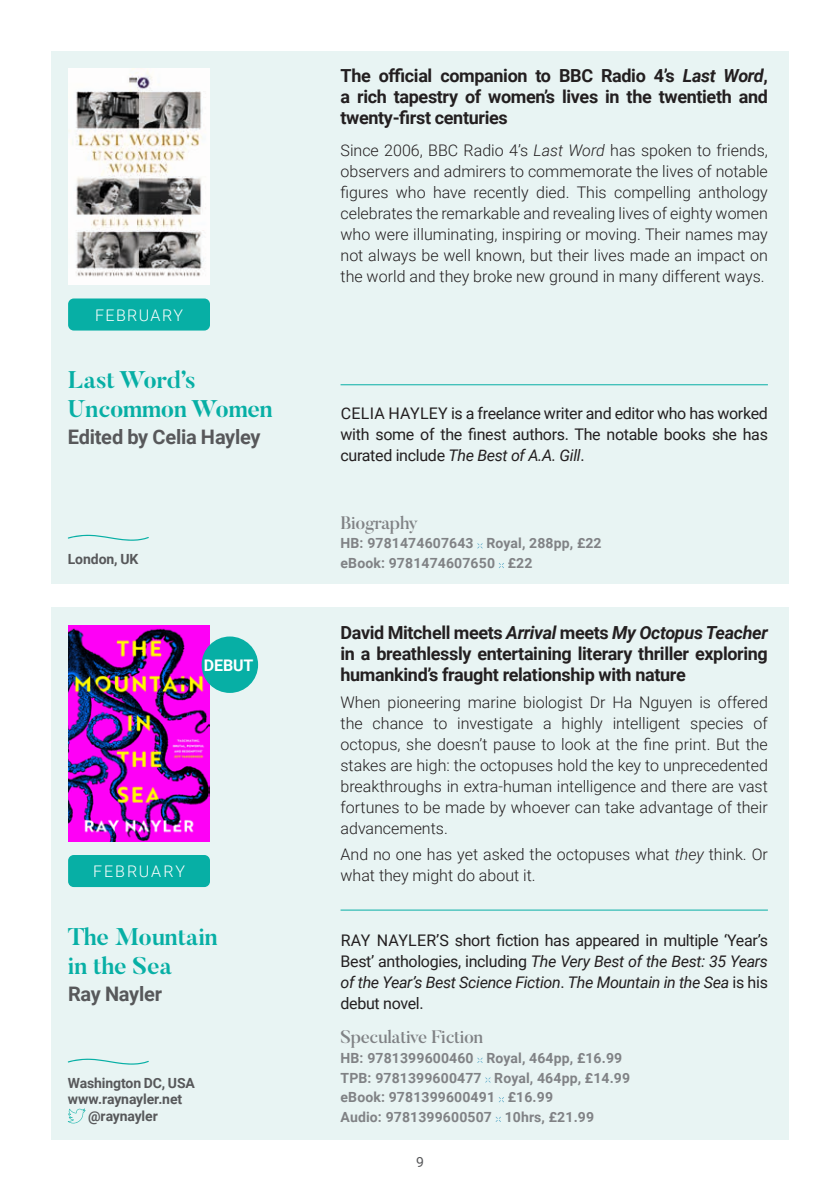
<style>
.page{position:relative;width:840px;height:1191px;background:#fff}
.page>*{position:absolute;margin:0;border:0;box-sizing:border-box;transform-origin:0 0}
.t1{font:700 24px "Butler";letter-spacing:-.01em;color:#07afa5}
.t2{font:700 20px "Roboto";letter-spacing:-.015em;color:#57585a}
.t3{font:700 18px/21px "Roboto";letter-spacing:-.02em;color:#231f20;text-align:justify}
.t4{font:500 18px "Butler";letter-spacing:-.02em;color:#808285}
.t5{font:300 16px/21px "Roboto";color:#231f20;text-align:justify}
.t6{font:16px/21px "Roboto";letter-spacing:-.02em;color:#231f20;text-align:justify}
.t7{font:300 16px "Roboto";letter-spacing:.105em;color:#fff}
.t8{font:300 16px "Roboto";letter-spacing:.125em;color:#fff}
.t9{font:700 16px "Roboto";letter-spacing:-.01em;color:#fff}
.t10{font:700 14px "Roboto";letter-spacing:.01em;color:#808285}
.t11{font:700 14px "Roboto";letter-spacing:-.01em;color:#57585a}
.t12{font:14px "Roboto";color:#57585a}
.s1{font-style:italic}
</style>
<div class="page">
<div style="left:51px;top:51px;width:737px;height:532px;background:#e8f4f3"></div>
<div style="left:68px;top:298px;width:142px;height:32px;background:#07afa5;border-radius:6px"></div>
<img style="left:68px;top:69px;width:142px;height:216px">
<hr style="left:340px;top:384px;width:427px;height:1px;background:#07afa5">
<svg style="left:68px;top:534px;width:81px;height:7px"></svg>
<div style="left:51px;top:607px;width:737px;height:533px;background:#e8f4f3"></div>
<div style="left:68px;top:855px;width:142px;height:32px;background:#07afa5;border-radius:6px"></div>
<img style="left:68px;top:625px;width:142px;height:216px">
<div style="left:201px;top:636px;width:57px;height:57px;background:#07afa5;border-radius:50%"></div>
<svg style="left:477px;top:543px;width:5px;height:5px"></svg>
<svg style="left:498px;top:563px;width:6px;height:5px"></svg>
<hr style="left:340px;top:909px;width:427px;height:1px;background:#07afa5">
<svg style="left:68px;top:1058px;width:81px;height:6px"></svg>
<svg style="left:68px;top:1108px;width:17px;height:15px"></svg>
<svg style="left:477px;top:1057px;width:5px;height:6px"></svg>
<svg style="left:485px;top:1077px;width:5px;height:5px"></svg>
<svg style="left:498px;top:1097px;width:6px;height:5px"></svg>
<svg style="left:495px;top:1116px;width:5px;height:6px"></svg>
<p class="t7" style="left:95px;top:304px;width:89px">FEBRUARY</p>
<p class="t1" style="left:68px;top:364px;width:129px">Last Word’s</p>
<p class="t1" style="left:68px;top:393px;width:206px">Uncommon Women</p>
<p class="t2" style="left:68px;top:423px;width:194px">Edited by Celia Hayley</p>
<p class="t11" style="left:68px;top:549px;width:72px">London, UK</p>
<p class="t9" style="left:204px;top:654px;width:51px">DEBUT</p>
<p class="t8" style="left:93px;top:860px;width:93px">FEBRUARY</p>
<p class="t1" style="left:68px;top:921px;width:151px">The Mountain</p>
<p class="t1" style="left:68px;top:950px;width:106px">in the Sea</p>
<p class="t2" style="left:68px;top:980px;width:95px">Ray Nayler</p>
<p class="t11" style="left:68px;top:1072px;width:129px">Washington DC, USA</p>
<p class="t11" style="left:68px;top:1089px;width:116px">www.raynayler.net</p>
<p class="t11" style="left:88px;top:1105px;width:71px">@raynayler</p>
<p class="t3" style="left:340px;top:64px;width:428px">The official companion to BBC Radio 4’s <span class="s1">Last Word</span>, a rich tapestry of women’s lives in the twentieth and twenty-first centuries</p>
<p class="t5" style="left:340px;top:139px;width:428px">Since 2006, BBC Radio 4’s <span class="s1">Last Word</span> has spoken to friends, observers and admirers to commemorate the lives of notable figures who have recently died. This compelling anthology celebrates the remarkable and revealing lives of eighty women who were illuminating, inspiring or moving. Their names may not always be well known, but their lives made an impact on the world and they broke new ground in many different ways.</p>
<p class="t6" style="left:340px;top:402px;width:428px">CELIA HAYLEY is a freelance writer and editor who has worked with some of the finest authors. The notable books she has curated include <span class="s1">The Best of A.A. Gill</span>.</p>
<p class="t4" style="left:340px;top:511px;width:79px">Biography</p>
<p class="t10" style="left:340px;top:533px;width:262px">HB: 9781474607643 Royal, 288pp, £22</p>
<p class="t10" style="left:340px;top:553px;width:193px">eBook: 9781474607650 £22</p>
<p class="t3" style="left:340px;top:621px;width:428px">David Mitchell meets <span class="s1">Arrival</span> meets <span class="s1">My Octopus Teacher </span>in a breathlessly entertaining literary thriller exploring humankind’s fraught relationship with nature</p>
<p class="t5" style="left:340px;top:690px;width:428px">When pioneering marine biologist Dr Ha Nguyen is offered the chance to investigate a highly intelligent species of octopus, she doesn’t pause to look at the fine print. But the stakes are high: the octopuses hold the key to unprecedented breakthroughs in extra-human intelligence and there are vast fortunes to be made by whoever can take advantage of their advancements.</p>
<p class="t5" style="left:340px;top:843px;width:428px">And no one has yet asked the octopuses what <span class="s1">they</span> think. Or what they might do about it.</p>
<p class="t6" style="left:340px;top:929px;width:428px">RAY NAYLER’S short fiction has appeared in multiple ‘Year’s Best’ anthologies, including <span class="s1">The Very Best of the Best: 35 Years of the Year’s Best Science Fiction</span>. <span class="s1">The Mountain in the Sea</span> is his debut novel.</p>
<p class="t4" style="left:340px;top:1025px;width:144px">Speculative Fiction</p>
<p class="t10" style="left:340px;top:1048px;width:283px">HB: 9781399600460 Royal, 464pp, £16.99</p>
<p class="t10" style="left:340px;top:1067px;width:291px">TPB: 9781399600477 Royal, 464pp, £14.99</p>
<p class="t10" style="left:340px;top:1087px;width:214px">eBook: 9781399600491 £16.99</p>
<p class="t10" style="left:340px;top:1107px;width:255px">Audio: 9781399600507 10hrs, £21.99</p>
<p class="t12" style="left:416px;top:1152px;width:9px">9</p>
</div>
